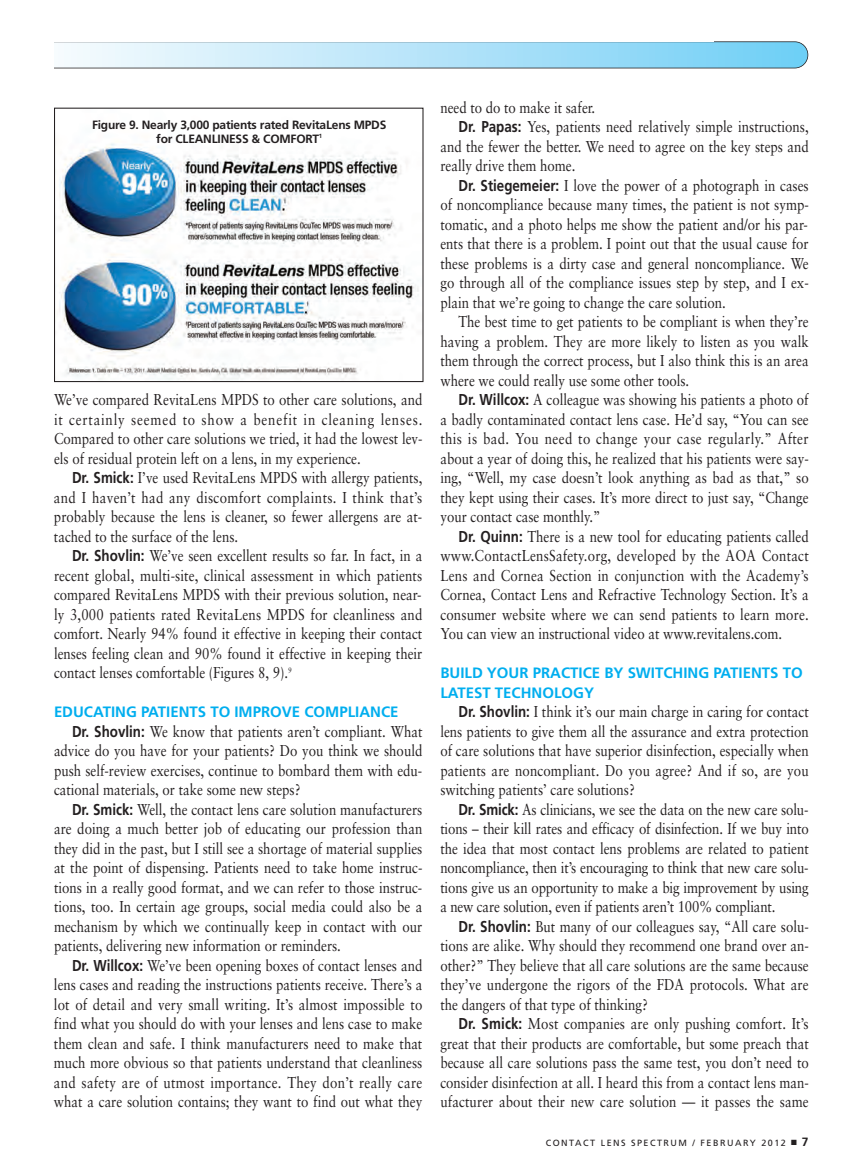
<style>
.page{position:relative;width:864px;height:1175px;background:#fff}
.page>*{position:absolute;margin:0;border:0;box-sizing:border-box;transform-origin:0 0}
.t1{font:15.75px/19.5px "Sabon";color:#231f20;text-align:justify;scale:.84 1}
.t2{font:15.75px "Sabon";letter-spacing:.03em;color:#231f20;scale:.84 1}
.t3{font:700 15px/19.5px "Frutiger";color:#00aeef}
.t4{font:700 12px/13.5px "Frutiger";letter-spacing:-.015em;color:#231f20;text-align:center}
.t5{font:9px "Frutiger";letter-spacing:.165em;color:#231f20}
.s1{font-family:"Frutiger";font-weight:700}
.s2{font-weight:700;font-size:12px}
</style>
<div class="page">
<div style="left:8px;top:42px;width:800px;height:26px;background:linear-gradient(to right,#fffefe,#70cef5);border-radius:13px"></div>
<div style="left:8px;top:41px;width:800px;height:27px;border:2px solid #231f20;border-radius:14px"></div>
<div style="left:13px;top:29px;width:701px;height:13px;background:#fff"></div>
<div style="left:0;top:36px;width:54px;height:34px;background:#fff"></div>
<img style="left:59px;top:143px;width:360px;height:237px">
<div style="left:54px;top:108px;width:370px;height:274px;border:1px solid #231f20"></div>
<p class="t4" style="left:92px;top:119px;width:296px">Figure 9. Nearly 3,000 patients rated RevitaLens MPDS for CLEANLINESS &amp; COMFORT<sup>1</sup></p>
<p class="t1" style="left:54px;top:391px;width:440px">We’ve compared RevitaLens MPDS to other care solutions, and it certainly seemed to show a benefit in cleaning lenses.<br>Compared to other care solutions we tried, it had the lowest lev&shy;els of residual protein left on a lens, in my experience.</p>
<p class="t1" style="left:54px;top:469px;width:440px;text-indent:18px"><span class="s1">Dr. Smick:</span> I’ve used RevitaLens MPDS with allergy patients, and I haven’t had any discomfort complaints. I think that’s probably because the lens is cleaner, so fewer allergens are at&shy;tached to the surface of the lens.</p>
<p class="t1" style="left:54px;top:547px;width:440px;text-indent:18px"><span class="s1">Dr. Shovlin:</span> We’ve seen excellent results so far. In fact, in a recent global, multi-site, clinical assessment in which patients compared RevitaLens MPDS with their previous solution, near&shy;ly 3,000 patients rated RevitaLens MPDS for cleanliness and comfort. Nearly 94% found it effective in keeping their contact lenses feeling clean and 90% found it effective in keeping their contact lenses comfortable (Figures 8, 9).<sup>9</sup></p>
<p class="t3" style="left:54px;top:703px;width:346px">EDUCATING PATIENTS TO IMPROVE COMPLIANCE</p>
<p class="t1" style="left:54px;top:723px;width:440px;text-indent:18px"><span class="s1">Dr. Shovlin:</span> We know that patients aren’t compliant. What advice do you have for your patients? Do you think we should push self-review exercises, continue to bombard them with edu&shy;cational materials, or take some new steps?</p>
<p class="t1" style="left:54px;top:801px;width:440px;text-indent:18px"><span class="s1">Dr. Smick:</span> Well, the contact lens care solution manufacturers are doing a much better job of educating our profession than they did in the past, but I still see a shortage of material supplies at the point of dispensing. Patients need to take home instruc&shy;tions in a really good format, and we can refer to those instruc&shy;tions, too. In certain age groups, social media could also be a mechanism by which we continually keep in contact with our patients, delivering new information or reminders.</p>
<p class="t1" style="left:54px;top:957px;width:440px;text-indent:18px"><span class="s1">Dr. Willcox:</span> We’ve been opening boxes of contact lenses and lens cases and reading the instructions patients receive. There’s a lot of detail and very small writing. It’s almost impossible to find what you should do with your lenses and lens case to make them clean and safe. I think manufacturers need to make that much more obvious so that patients understand that cleanliness and safety are of utmost importance. They don’t really care what a care solution contains; they want to find out what they</p>
<p class="t1" style="left:440px;top:99px;width:186px">need to do to make it safer.</p>
<p class="t1" style="left:458px;top:118px;width:419px"><span class="s1">Dr. Papas:</span> Yes, patients need relatively simple instructions,</p>
<p class="t1" style="left:440px;top:138px;width:440px">and the fewer the better. We need to agree on the key steps and</p>
<p class="t1" style="left:440px;top:157px;width:162px">really drive them home.</p>
<p class="t1" style="left:458px;top:177px;width:419px"><span class="s1">Dr. Stiegemeier:</span> I love the power of a photograph in cases</p>
<p class="t1" style="left:440px;top:196px;width:440px">of noncompliance because many times, the patient is not symp-</p>
<p class="t1" style="left:440px;top:216px;width:439px">tomatic, and a photo helps me show the patient and/or his par-</p>
<p class="t1" style="left:440px;top:235px;width:440px">ents that there is a problem. I point out that the usual cause for</p>
<p class="t1" style="left:440px;top:255px;width:440px">these problems is a dirty case and general noncompliance. We</p>
<p class="t1" style="left:440px;top:274px;width:440px">go through all of the compliance issues step by step, and I ex-</p>
<p class="t1" style="left:440px;top:294px;width:341px">plain that we’re going to change the care solution.</p>
<p class="t1" style="left:458px;top:313px;width:419px">The best time to get patients to be compliant is when they’re</p>
<p class="t1" style="left:440px;top:333px;width:440px">having a problem. They are more likely to listen as you walk</p>
<p class="t1" style="left:440px;top:352px;width:440px">them through the correct process, but I also think this is an area</p>
<p class="t1" style="left:440px;top:372px;width:298px">where we could really use some other tools.</p>
<p class="t1" style="left:458px;top:391px;width:419px"><span class="s1">Dr. Willcox:</span> A colleague was showing his patients a photo of</p>
<p class="t1" style="left:440px;top:411px;width:440px">a badly contaminated contact lens case. He’d say, “You can see</p>
<p class="t2" style="left:440px;top:432px;width:440px">this is bad. You need to change your case regularly.” After</p>
<p class="t1" style="left:440px;top:450px;width:440px">about a year of doing this, he realized that his patients were say-</p>
<p class="t1" style="left:440px;top:469px;width:440px">ing, “Well, my case doesn’t look anything as bad as that,” so</p>
<p class="t1" style="left:440px;top:489px;width:440px">they kept using their cases. It’s more direct to just say, “Change</p>
<p class="t1" style="left:440px;top:508px;width:192px">your contact case monthly.”</p>
<p class="t1" style="left:458px;top:528px;width:419px"><span class="s1">Dr. Quinn:</span> There is a new tool for educating patients called</p>
<p class="t1" style="left:440px;top:547px;width:440px">www.ContactLensSafety.org, developed by the AOA Contact</p>
<p class="t1" style="left:440px;top:567px;width:440px">Lens and Cornea Section in conjunction with the Academy’s</p>
<p class="t1" style="left:440px;top:586px;width:440px">Cornea, Contact Lens and Refractive Technology Section. It’s a</p>
<p class="t1" style="left:440px;top:606px;width:440px">consumer website where we can send patients to learn more.</p>
<p class="t1" style="left:440px;top:625px;width:408px">You can view an instructional video at www.revitalens.com.</p>
<p class="t3" style="left:440px;top:664px;width:364px">BUILD YOUR PRACTICE BY SWITCHING PATIENTS TO<br>LATEST TECHNOLOGY</p>
<p class="t1" style="left:440px;top:703px;width:440px;text-indent:18px"><span class="s1">Dr. Shovlin:</span> I think it’s our main charge in caring for contact lens patients to give them all the assurance and extra protection of care solutions that have superior disinfection, especially when patients are noncompliant. Do you agree? And if so, are you switching patients’ care solutions?</p>
<p class="t1" style="left:440px;top:801px;width:440px;text-indent:18px"><span class="s1">Dr. Smick:</span> As clinicians, we see the data on the new care solu&shy;tions – their kill rates and efficacy of disinfection. If we buy into the idea that most contact lens problems are related to patient noncompliance, then it’s encouraging to think that new care solu&shy;tions give us an opportunity to make a big improvement by using a new care solution, even if patients aren’t 100% compliant.</p>
<p class="t1" style="left:440px;top:918px;width:440px;text-indent:18px"><span class="s1">Dr. Shovlin:</span> But many of our colleagues say, “All care solu&shy;tions are alike. Why should they recommend one brand over an&shy;other?” They believe that all care solutions are the same because they’ve undergone the rigors of the FDA protocols. What are the dangers of that type of thinking?</p>
<p class="t1" style="left:440px;top:1015px;width:440px;text-indent:18px"><span class="s1">Dr. Smick:</span> Most companies are only pushing comfort. It’s great that their products are comfortable, but some preach that because all care solutions pass the same test, you don’t need to consider disinfection at all. I heard this from a contact lens man&shy;ufacturer about their new care solution — it passes the same</p>
<p class="t5" style="left:546px;top:1139px;width:264px">CONTACT LENS SPECTRUM / FEBRUARY 2012 ■ <span class="s2">7</span></p>
</div>
